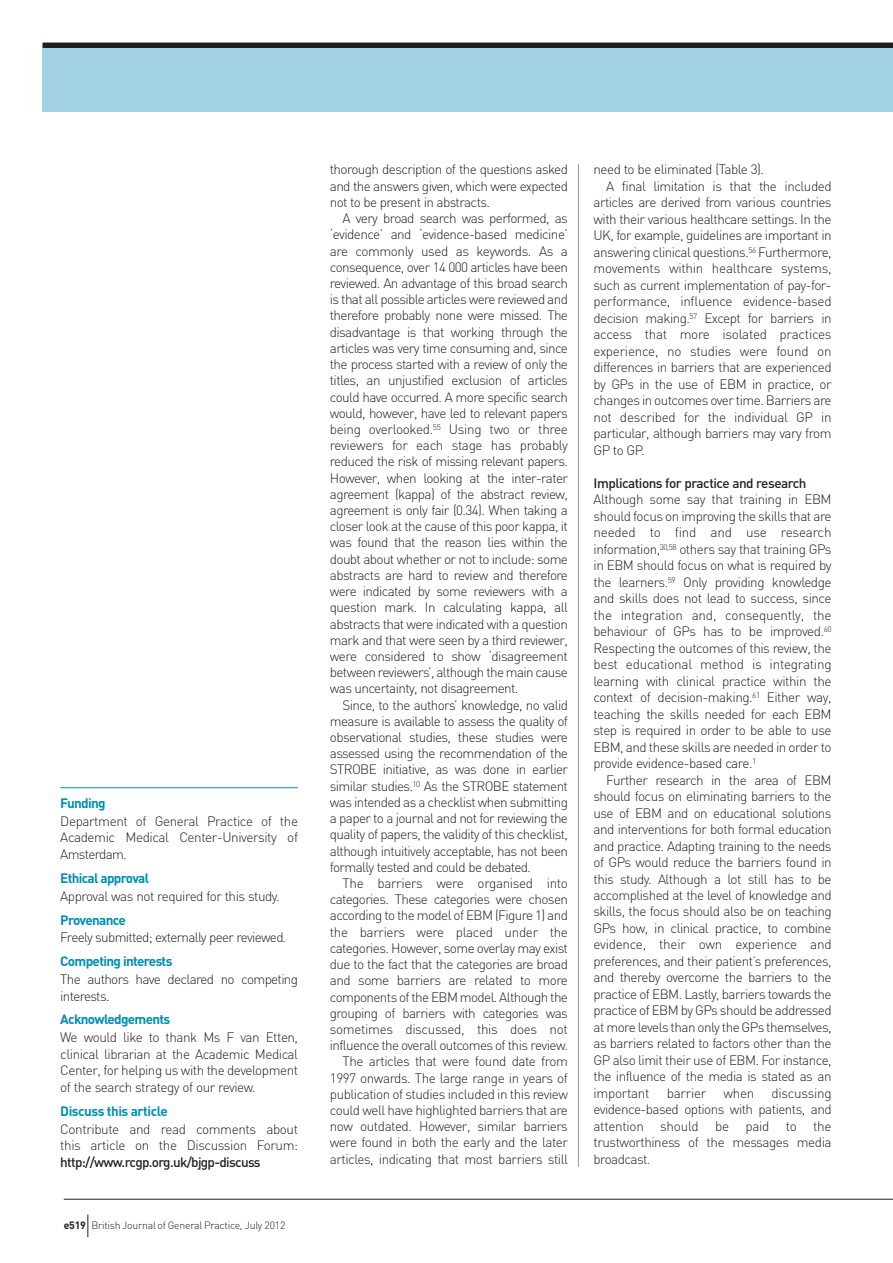
<style>
.page{position:relative;width:893px;height:1263px;background:#fff}
.page>*{position:absolute;margin:0;border:0;box-sizing:border-box;transform-origin:0 0}
.t1{font:300 13.5px/16.2px "DIN";letter-spacing:-.04em;color:#231f20;text-align:justify}
.t2{font:300 13.5px "DIN";letter-spacing:-.02em;color:#231f20}
.t3{font:700 13.5px "DIN";letter-spacing:-.05em;color:#008fb3}
.t4{font:500 13.5px "DIN";letter-spacing:-.045em;color:#231f20}
.t5{font:300 10.5px "DIN";letter-spacing:-.025em;color:#231f20}
.s1{font-weight:700}
</style>
<div class="page">
<div style="left:43px;top:43px;width:850px;height:7px;background:#231f20"></div>
<hr style="left:64px;top:1199px;width:829px;height:1px;background:#231f20">
<svg style="left:87px;top:1214px;width:1px;height:23px"></svg>
<div style="left:43px;top:48px;width:850px;height:64px;background:#a2d2e3"></div>
<hr style="left:578px;top:164px;width:1px;height:1003px;background:#939598">
<hr style="left:60px;top:787px;width:238px;height:1px;background:#008fb3">
<p class="t3" style="left:60px;top:795px;width:47px">Funding</p>
<p class="t1" style="left:60px;top:813px;width:239px">Department of General Practice of the Academic Medical Center-University of Amsterdam.</p>
<p class="t3" style="left:60px;top:870px;width:90px">Ethical approval</p>
<p class="t1" style="left:60px;top:888px;width:221px">Approval was not required for this study.</p>
<p class="t3" style="left:60px;top:912px;width:67px">Provenance</p>
<p class="t1" style="left:60px;top:929px;width:228px">Freely submitted; externally peer reviewed.</p>
<p class="t3" style="left:60px;top:954px;width:114px">Competing interests</p>
<p class="t1" style="left:60px;top:971px;width:239px">The authors have declared no competing interests.</p>
<p class="t3" style="left:60px;top:1012px;width:112px">Acknowledgements</p>
<p class="t1" style="left:60px;top:1029px;width:239px">We would like to thank Ms F van Etten, clinical librarian at the Academic Medical Center, for helping us with the development of the search strategy of our review.</p>
<p class="t3" style="left:60px;top:1103px;width:109px">Discuss this article</p>
<p class="t1" style="left:60px;top:1121px;width:239px">Contribute and read comments about this article on the Discussion Forum:</p>
<p class="t4" style="left:60px;top:1154px;width:202px">http://www.rcgp.org.uk/bjgp-discuss</p>
<p class="t5" style="left:64px;top:1219px;width:223px"><span class="s1">e519</span> British Journal of General Practice, July 2012</p>
<p class="t1" style="left:330px;top:162px;width:240px">thorough description of the questions asked and the answers given, which were expected not to be present in abstracts.</p>
<p class="t1" style="left:330px;top:210px;width:240px;text-indent:13px">A very broad search was performed, as ‘evidence’ and ‘evidence-based medicine’ are commonly used as keywords. As a consequence, over 14 000 articles have been reviewed. An advantage of this broad search is that all possible articles were reviewed and therefore probably none were missed. The disadvantage is that working through the articles was very time consuming and, since the process started with a review of only the titles, an unjustified exclusion of articles could have occurred. A more specific search would, however, have led to relevant papers being overlooked.<sup>55</sup> Using two or three reviewers for each stage has probably reduced the risk of missing relevant papers.<br>However, when looking at the inter-rater agreement (kappa) of the abstract review, agreement is only fair (0.34). When taking a closer look at the cause of this poor kappa, it was found that the reason lies within the doubt about whether or not to include: some abstracts are hard to review and therefore were indicated by some reviewers with a question mark. In calculating kappa, all abstracts that were indicated with a question mark and that were seen by a third reviewer, were considered to show ‘disagreement between reviewers’, although the main cause was uncertainty, not disagreement.</p>
<p class="t1" style="left:330px;top:697px;width:240px;text-indent:13px">Since, to the authors’ knowledge, no valid measure is available to assess the quality of observational studies, these studies were assessed using the recommendation of the STROBE initiative, as was done in earlier similar studies.<sup>10</sup> As the STROBE statement was intended as a checklist when submitting a paper to a journal and not for reviewing the quality of papers, the validity of this checklist, although intuitively acceptable, has not been formally tested and could be debated.</p>
<p class="t1" style="left:330px;top:875px;width:240px;text-align:right">The barriers were organised into categories. These categories were chosen according to the model of EBM (Figure 1) and the barriers were placed under the categories. However, some overlay may exist due to the fact that the categories are broad and some barriers are related to more components of the EBM model. Although the grouping of barriers with categories was sometimes discussed, this does not influence the overall outcomes of this review.<br>The articles that were found date from 1997 onwards. The large range in years of publication of studies included in this review could well have highlighted barriers that are now outdated. However, similar barriers were found in both the early and the later articles, indicating that most barriers still</p>
<p class="t1" style="left:593px;top:162px;width:172px">need to be eliminated (Table 3).</p>
<p class="t1" style="left:606px;top:178px;width:227px">A final limitation is that the included</p>
<p class="t1" style="left:593px;top:195px;width:240px">articles are derived from various countries</p>
<p class="t1" style="left:593px;top:211px;width:240px">with their various healthcare settings. In the</p>
<p class="t1" style="left:593px;top:228px;width:240px">UK, for example, guidelines are important in</p>
<p class="t1" style="left:593px;top:244px;width:240px">answering clinical questions.<sup>56</sup> Furthermore,</p>
<p class="t2" style="left:593px;top:261px;width:240px">movements within healthcare systems,</p>
<p class="t1" style="left:593px;top:277px;width:240px">such as current implementation of pay-for-</p>
<p class="t2" style="left:593px;top:294px;width:240px">performance, influence evidence-based</p>
<p class="t1" style="left:593px;top:310px;width:240px">decision making.<sup>57</sup> Except for barriers in</p>
<p class="t2" style="left:593px;top:327px;width:240px">access that more isolated practices</p>
<p class="t2" style="left:593px;top:343px;width:240px">experience, no studies were found on</p>
<p class="t1" style="left:593px;top:359px;width:240px">differences in barriers that are experienced</p>
<p class="t1" style="left:593px;top:376px;width:240px">by GPs in the use of EBM in practice, or</p>
<p class="t1" style="left:593px;top:392px;width:240px">changes in outcomes over time. Barriers are</p>
<p class="t2" style="left:593px;top:409px;width:240px">not described for the individual GP in</p>
<p class="t1" style="left:593px;top:425px;width:240px">particular, although barriers may vary from</p>
<p class="t1" style="left:593px;top:442px;width:53px">GP to GP.</p>
<p class="t4" style="left:593px;top:475px;width:215px">Implications for practice and research</p>
<p class="t1" style="left:593px;top:491px;width:240px">Although some say that training in EBM should focus on improving the skills that are needed to find and use research information,<sup>30,58</sup> others say that training GPs in EBM should focus on what is required by the learners.<sup>59</sup> Only providing knowledge and skills does not lead to success, since the integration and, consequently, the behaviour of GPs has to be improved.<sup>60<br></sup>Respecting the outcomes of this review, the best educational method is integrating learning with clinical practice within the context of decision-making.<sup>61</sup> Either way, teaching the skills needed for each EBM step is required in order to be able to use EBM, and these skills are needed in order to provide evidence-based care.<sup>1</sup></p>
<p class="t1" style="left:593px;top:772px;width:240px;text-indent:13px">Further research in the area of EBM should focus on eliminating barriers to the use of EBM and on educational solutions and interventions for both formal education and practice. Adapting training to the needs of GPs would reduce the barriers found in this study. Although a lot still has to be accomplished at the level of knowledge and skills, the focus should also be on teaching GPs how, in clinical practice, to combine evidence, their own experience and preferences, and their patient’s preferences, and thereby overcome the barriers to the practice of EBM. Lastly, barriers towards the practice of EBM by GPs should be addressed at more levels than only the GPs themselves, as barriers related to factors other than the GP also limit their use of EBM. For instance, the influence of the media is stated as an important</p>
<p class="t1" style="left:593px;top:1085px;width:240px;text-indent:178px">discussing evidence-based options with patients, and attention should be paid to the trustworthiness of the messages media broadcast.</p>
<p class="t2" style="left:667px;top:1085px;width:41px">barrier</p>
<p class="t1" style="left:723px;top:1085px;width:32px">when</p>
</div>
